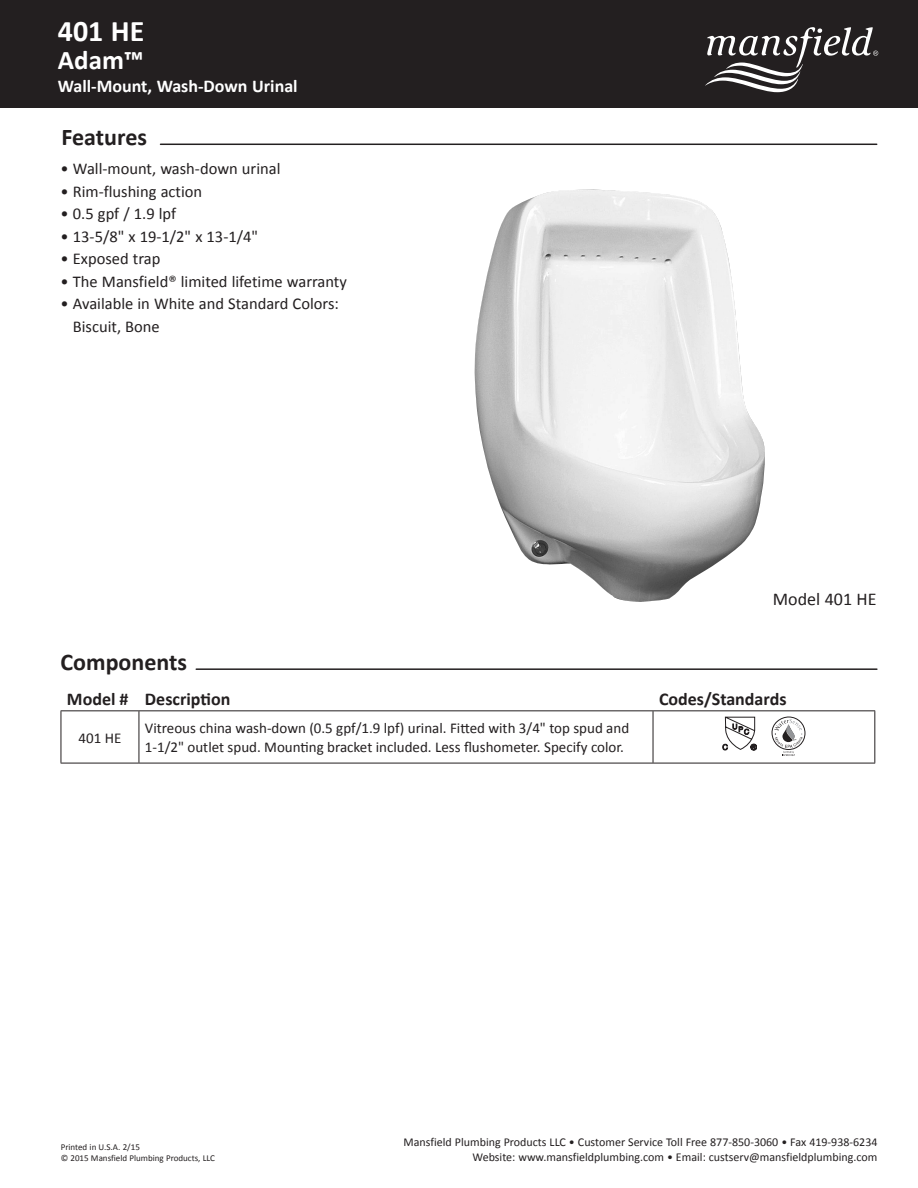
<style>
.page{position:relative;width:918px;height:1188px;background:#fff}
.page>*{position:absolute;margin:0;border:0;box-sizing:border-box;transform-origin:0 0}
.t1{font:700 30px "Calibri";color:#fff}
.t2{font:700 27px "Calibri";color:#fff}
.t3{font:700 24px "Calibri";color:#231f20}
.t4{font:700 18px "Calibri";color:#231f20}
.t5{font:700 18px "Calibri";color:#fff}
.t6{font:18px "Calibri";color:#231f20}
.t7{font:16.5px/22.5px "Calibri";color:#231f20}
.t8{font:15px/19.5px "Calibri";color:#231f20}
.t9{font:12px "Calibri";color:#231f20}
.t10{font:9px/10.8px "Calibri";color:#231f20}
</style>
<div class="page">
<img style="left:475px;top:190px;width:290px;height:412px">
<hr style="left:196px;top:668px;width:681px;height:2px;background:#231f20">
<hr style="left:161px;top:144px;width:716px;height:1px;background:#231f20">
<hr style="left:61px;top:710px;width:78px;height:1px;background:#231f20">
<hr style="left:61px;top:711px;width:1px;height:52px;background:#231f20">
<hr style="left:139px;top:710px;width:514px;height:1px;background:#231f20">
<hr style="left:139px;top:711px;width:1px;height:52px;background:#231f20">
<hr style="left:653px;top:710px;width:222px;height:1px;background:#231f20">
<hr style="left:653px;top:711px;width:1px;height:52px;background:#231f20">
<hr style="left:874px;top:711px;width:1px;height:52px;background:#231f20">
<hr style="left:61px;top:763px;width:78px;height:1px;background:#231f20">
<hr style="left:139px;top:763px;width:514px;height:1px;background:#231f20">
<hr style="left:653px;top:763px;width:222px;height:1px;background:#231f20">
<div style="left:772px;top:717px;width:33px;height:33px;border:1px solid #231f20;border-radius:50%"></div>
<svg style="left:774px;top:719px;width:29px;height:37px"></svg>
<svg style="left:723px;top:717px;width:34px;height:33px"></svg>
<div style="left:0;top:0;width:918px;height:108px;background:#231f20"></div>
<svg style="left:705px;top:27px;width:173px;height:65px"></svg>
<p class="t1" style="left:58px;top:11px;width:88px">401 HE</p>
<p class="t2" style="left:58px;top:43px;width:87px">Adam™</p>
<p class="t5" style="left:58px;top:74px;width:241px">Wall-Mount, Wash-Down Urinal</p>
<p class="t3" style="left:62px;top:122px;width:87px">Features</p>
<p class="t7" style="left:61px;top:157px;width:221px">• Wall-mount, wash-down urinal</p>
<p class="t7" style="left:61px;top:180px;width:143px">• Rim-flushing action</p>
<p class="t7" style="left:61px;top:202px;width:117px">• 0.5 gpf / 1.9 lpf</p>
<p class="t7" style="left:61px;top:225px;width:199px">• 13-5/8" x 19-1/2" x 13-1/4"</p>
<p class="t7" style="left:61px;top:247px;width:101px">• Exposed trap</p>
<p class="t7" style="left:61px;top:270px;width:288px">• The Mansfield® limited lifetime warranty</p>
<p class="t7" style="left:73px;top:292px;width:267px;text-indent:-12px">• Available in White and Standard Colors:<br>Biscuit, Bone</p>
<p class="t3" style="left:61px;top:647px;width:128px">Components</p>
<p class="t6" style="left:773px;top:588px;width:105px">Model 401 HE</p>
<p class="t4" style="left:67px;top:687px;width:63px">Model #</p>
<p class="t4" style="left:145px;top:687px;width:87px">Description</p>
<p class="t4" style="left:659px;top:687px;width:129px">Codes/Standards</p>
<p class="t8" style="left:79px;top:728px;width:44px">401 HE</p>
<p class="t8" style="left:145px;top:718px;width:486px">Vitreous china wash-down (0.5 gpf/1.9 lpf) urinal. Fitted with 3/4" top spud and<br>1-1/2" outlet spud. Mounting bracket included. Less flushometer. Specify color.</p>
<p class="t10" style="left:61px;top:1142px;width:156px">Printed in U.S.A. 2/15<br>© 2015 Mansfield Plumbing Products, LLC</p>
<p class="t9" style="left:404px;top:1134px;width:475px">Mansfield Plumbing Products LLC • Customer Service Toll Free 877-850-3060 • Fax 419-938-6234</p>
<p class="t9" style="left:472px;top:1149px;width:407px">Website: www.mansfieldplumbing.com • Email: custserv@mansfieldplumbing.com</p>
</div>
